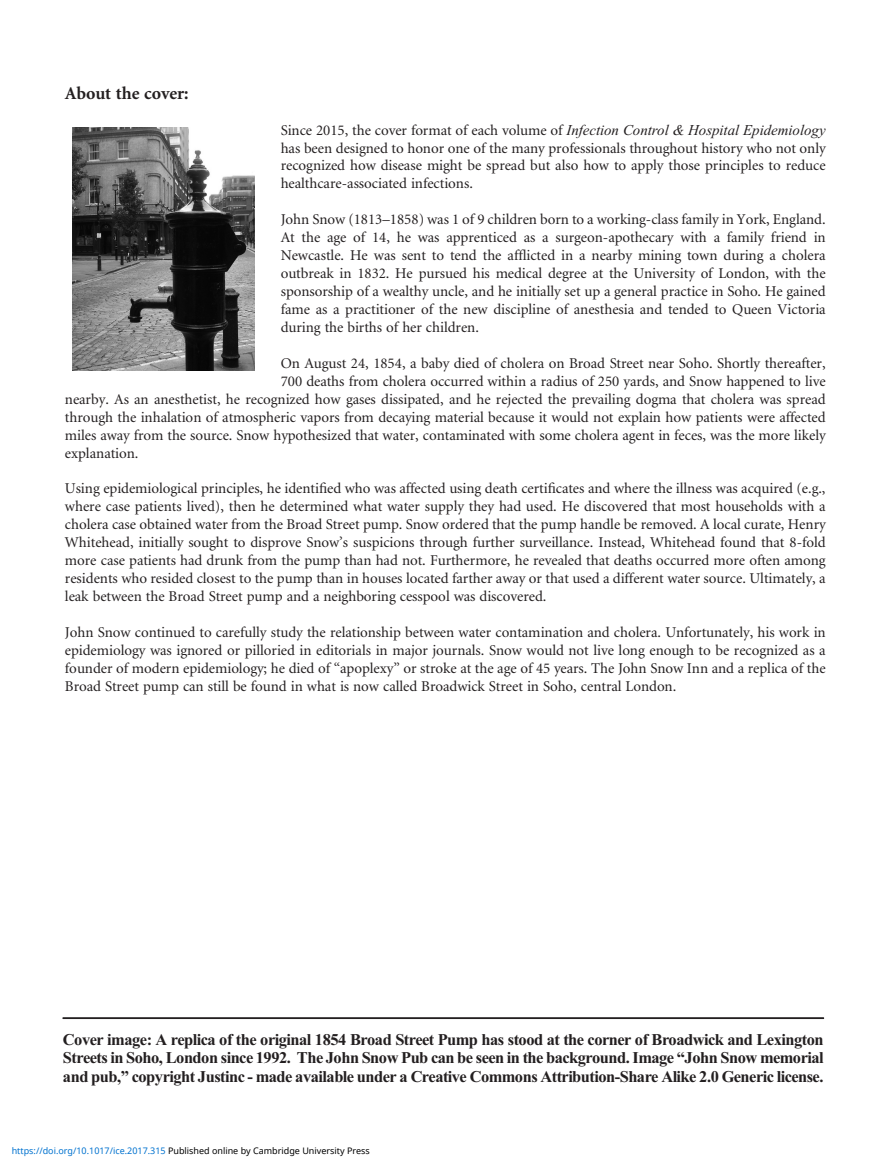
<style>
.page{position:relative;width:891px;height:1175px;background:#fff}
.page>*{position:absolute;margin:0;border:0;box-sizing:border-box;transform-origin:0 0}
.t1{font:18px "Adv OT3 bbb 1 fa 6.B";color:#231f20}
.t2{font:16.5px/18.6px "Adv TT2 cba 4 af 3.B";letter-spacing:-.03em;color:#231f20;text-align:justify}
.t3{font:15px/18px "Adv OT77 db 9845";color:#231f20;text-align:justify}
.t4{font:9px "Noto Sans";color:#000}
.s1{font-family:"Adv T Tf 90 d 833 a.I"}
.s2{font-style:inherit}
.s3{font-family:"Adv OT77 db 9845+fb"}
.s4{color:#0172cf}
</style>
<div class="page">
<img style="left:73px;top:128px;width:181px;height:242px">
<div style="left:63px;top:1017px;width:761px;height:1px;background:#231f20;border:1px solid #231f20"></div>
<p class="t1" style="left:65px;top:87px;width:125px">About the cover:</p>
<p class="t3" style="left:281px;top:122px;width:546px">Since 2015, the cover format of each volume of <span class="s1">Infection Control &amp; Hospital Epidemiology </span>has been designed to honor one of the many professionals throughout history who not only recognized how disease might be spread but also how to apply those principles to reduce healthcare-associated infections.</p>
<p class="t3" style="left:281px;top:212px;width:546px">John Snow (1813<span class="s2">–</span>1858) was 1 of 9 children born to a working-class family in York, England.<br>At the age of 14, he was apprenticed as a surgeon-apothecary with a family friend in Newcastle. He was sent to tend the af<span class="s3">fl</span>icted in a nearby mining town during a cholera outbreak in 1832. He pursued his medical degree at the University of London, with the sponsorship of a wealthy uncle, and he initially set up a general practice in Soho. He gained fame as a practitioner of the new discipline of anesthesia and tended to Queen Victoria during the births of her children.</p>
<p class="t3" style="left:281px;top:355px;width:546px">On August 24, 1854, a baby died of cholera on Broad Street near Soho. Shortly thereafter,</p>
<p class="t3" style="left:281px;top:373px;width:546px">700 deaths from cholera occurred within a radius of 250 yards, and Snow happened to live</p>
<p class="t3" style="left:65px;top:391px;width:762px">nearby. As an anesthetist, he recognized how gases dissipated, and he rejected the prevailing dogma that cholera was spread</p>
<p class="t3" style="left:65px;top:409px;width:762px">through the inhalation of atmospheric vapors from decaying material because it would not explain how patients were affected</p>
<p class="t3" style="left:65px;top:427px;width:762px">miles away from the source. Snow hypothesized that water, contaminated with some cholera agent in feces, was the more likely</p>
<p class="t3" style="left:65px;top:445px;width:75px">explanation.</p>
<p class="t3" style="left:65px;top:481px;width:762px">Using epidemiological principles, he identi<span class="s3">fi</span>ed who was affected using death certi<span class="s3">fi</span>cates and where the illness was acquired (e.g., where case patients lived), then he determined what water supply they had used. He discovered that most households with a cholera case obtained water from the Broad Street pump. Snow ordered that the pump handle be removed. A local curate, Henry Whitehead, initially sought to disprove Snow<span class="s2">’</span>s suspicions through further surveillance. Instead, Whitehead found that 8-fold more case patients had drunk from the pump than had not. Furthermore, he revealed that deaths occurred more often among residents who resided closest to the pump than in houses located farther away or that used a different water source. Ultimately, a leak between the Broad Street pump and a neighboring cesspool was discovered.</p>
<p class="t3" style="left:65px;top:624px;width:762px">John Snow continued to carefully study the relationship between water contamination and cholera. Unfortunately, his work in epidemiology was ignored or pilloried in editorials in major journals. Snow would not live long enough to be recognized as a founder of modern epidemiology; he died of <span class="s2">“</span>apoplexy<span class="s2">”</span> or stroke at the age of 45 years. The John Snow Inn and a replica of the Broad Street pump can still be found in what is now called Broadwick Street in Soho, central London.</p>
<p class="t2" style="left:63px;top:1031px;width:762px">Cover image: A replica of the original 1854 Broad Street Pump has stood at the corner of Broadwick and Lexington Streets in Soho, London since 1992. The John Snow Pub can be seen in the background. Image <span class="s2">“</span>John Snow memorial and pub,<span class="s2">”</span> copyright Justinc - made available under a Creative Commons Attribution-Share Alike 2.0 Generic license.</p>
<p class="t4" style="left:12px;top:1143px;width:360px"><span class="s4">https://doi.org/10.1017/ice.2017.315</span> Published online by Cambridge University Press</p>
</div>
